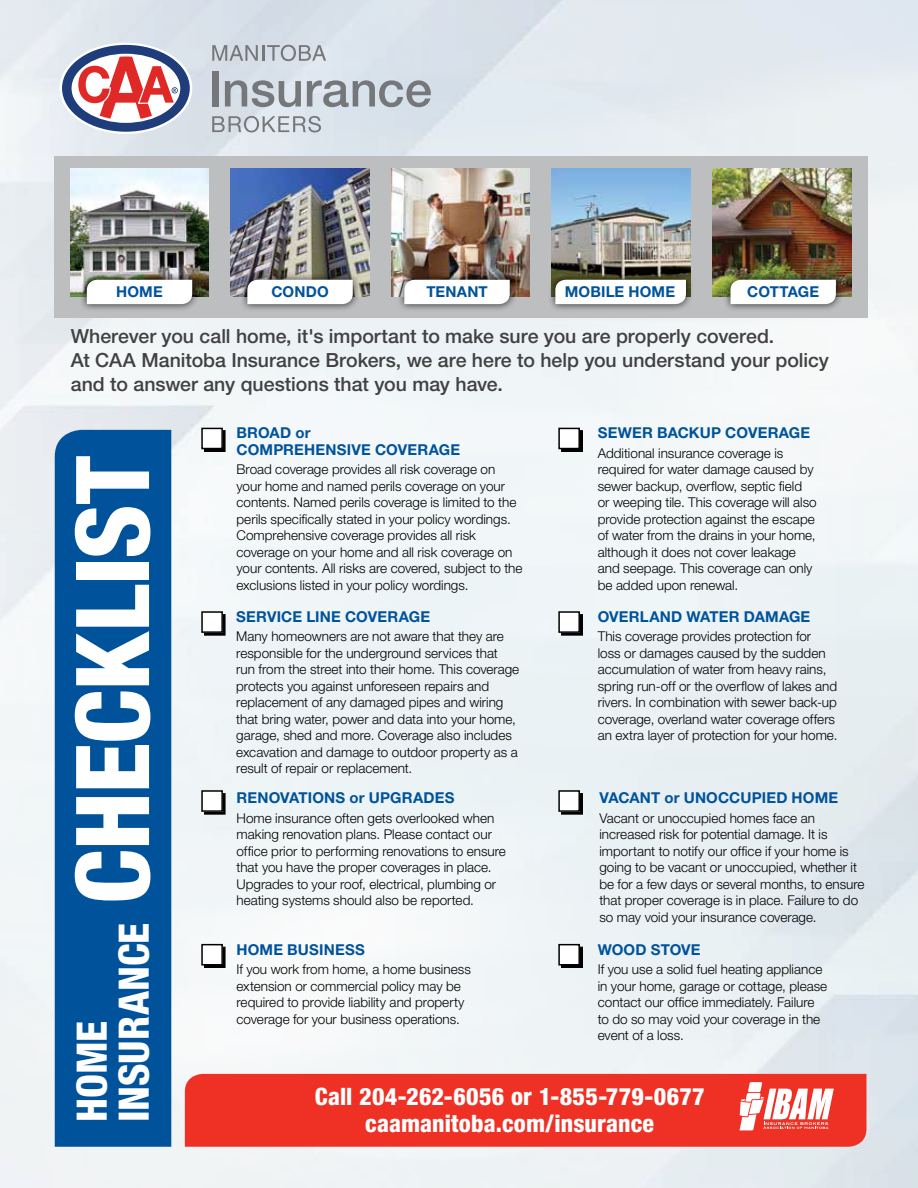
<style>
.page{position:relative;width:918px;height:1188px;background:#fff}
.page>*{position:absolute;margin:0;border:0;box-sizing:border-box;transform-origin:0 0}
.t1{font:800 condensed 102px "Helvetica Neue LT Std";letter-spacing:-.01em;color:#fff}
.t2{font:800 condensed 42px/42px "Helvetica Neue LT Std";letter-spacing:-.005em;color:#fff}
.t3{font:800 condensed 24px/27px "Helvetica Neue LT Std";letter-spacing:.01em;color:#fff;text-align:center}
.t4{font:500 19.5px/24px "Helvetica Neue LT Std";color:#414042}
.t5{font:700 15px/16.5px "Helvetica Neue LT Std";letter-spacing:.01em;color:#00539b}
.t6{font:300 13.5px/16.5px "Helvetica Neue LT Std";color:#000}
</style>
<div class="page">
<div style="left:54px;top:156px;width:813px;height:162px;background:#bcbec0"></div>
<img style="left:70px;top:169px;width:139px;height:127px">
<img style="left:231px;top:169px;width:138px;height:127px">
<img style="left:391px;top:169px;width:139px;height:127px">
<img style="left:552px;top:169px;width:138px;height:103px">
<img style="left:712px;top:169px;width:139px;height:127px">
<div style="left:79px;top:272px;width:121px;height:40px;background:#000;opacity:.75"></div>
<div style="left:87px;top:280px;width:105px;height:24px;background:#fff"></div>
<div style="left:240px;top:272px;width:120px;height:40px;background:#000;opacity:.75"></div>
<div style="left:247px;top:280px;width:106px;height:24px;background:#fff"></div>
<div style="left:396px;top:272px;width:121px;height:40px;background:#000;opacity:.75"></div>
<div style="left:404px;top:280px;width:106px;height:24px;background:#fff"></div>
<div style="left:723px;top:272px;width:121px;height:40px;background:#000;opacity:.75"></div>
<div style="left:730px;top:280px;width:106px;height:24px;background:#fff"></div>
<div style="left:548px;top:272px;width:146px;height:40px;background:#000;opacity:.75"></div>
<div style="left:555px;top:280px;width:131px;height:24px;background:#fff"></div>
<div style="left:55px;top:430px;width:116px;height:717px;background:#00539b"></div>
<div style="left:204px;top:430px;width:22px;height:22px;background:#000"></div>
<div style="left:202px;top:428px;width:20px;height:21px;background:#fff"></div>
<div style="left:201px;top:428px;width:22px;height:21px;border:2px solid #000"></div>
<div style="left:561px;top:430px;width:22px;height:22px;background:#000"></div>
<div style="left:559px;top:428px;width:20px;height:21px;background:#fff"></div>
<div style="left:558px;top:428px;width:22px;height:21px;border:2px solid #000"></div>
<div style="left:204px;top:614px;width:22px;height:22px;background:#000"></div>
<div style="left:202px;top:612px;width:20px;height:20px;background:#fff"></div>
<div style="left:201px;top:611px;width:22px;height:22px;border:2px solid #000"></div>
<div style="left:561px;top:614px;width:22px;height:22px;background:#000"></div>
<div style="left:559px;top:612px;width:20px;height:20px;background:#fff"></div>
<div style="left:558px;top:611px;width:22px;height:22px;border:2px solid #000"></div>
<div style="left:204px;top:793px;width:22px;height:22px;background:#000"></div>
<div style="left:202px;top:791px;width:20px;height:20px;background:#fff"></div>
<div style="left:201px;top:790px;width:22px;height:22px;border:2px solid #000"></div>
<div style="left:561px;top:793px;width:22px;height:22px;background:#000"></div>
<div style="left:559px;top:791px;width:20px;height:20px;background:#fff"></div>
<div style="left:558px;top:790px;width:22px;height:22px;border:2px solid #000"></div>
<div style="left:204px;top:947px;width:22px;height:21px;background:#000"></div>
<div style="left:202px;top:945px;width:20px;height:20px;background:#fff"></div>
<div style="left:201px;top:944px;width:22px;height:22px;border:2px solid #000"></div>
<div style="left:561px;top:947px;width:22px;height:21px;background:#000"></div>
<div style="left:559px;top:945px;width:20px;height:20px;background:#fff"></div>
<div style="left:558px;top:944px;width:22px;height:22px;border:2px solid #000"></div>
<div style="left:185px;top:1074px;width:681px;height:73px;background:#ee3124"></div>
<svg style="left:740px;top:1082px;width:94px;height:48px"></svg>
<div style="left:212px;top:71px;width:6px;height:35px;background:#76777b"></div>
<svg style="left:225px;top:80px;width:76px;height:27px;background:#a9aeb5"></svg>
<svg style="left:307px;top:80px;width:125px;height:27px;background:#abb0b7"></svg>
<svg style="left:59px;top:43px;width:133px;height:91px"></svg>
<div style="left:62px;top:45px;width:128px;height:87px;background:#1f3d7b;border-radius:50%"></div>
<div style="left:72px;top:54px;width:108px;height:69px;background:#fff;border-radius:50%"></div>
<svg style="left:78px;top:57px;width:100px;height:62px"></svg>
<svg style="left:212px;top:45px;width:114px;height:16px;background:#b4b9c1"></svg>
<svg style="left:212px;top:116px;width:109px;height:16px;background:#b9bfc5"></svg>
<p class="t5" style="left:116px;top:284px;width:48px">HOME</p>
<p class="t5" style="left:271px;top:284px;width:59px">CONDO</p>
<p class="t5" style="left:426px;top:284px;width:63px">TENANT</p>
<p class="t5" style="left:565px;top:284px;width:112px">MOBILE HOME</p>
<p class="t5" style="left:747px;top:284px;width:74px">COTTAGE</p>
<h3 class="t4" style="left:71px;top:324px;width:760px">Wherever you call home, it's important to make sure you are properly covered.<br>At CAA Manitoba Insurance Brokers, we are here to help you understand your policy and to answer any questions that you may have.</h3>
<h1 class="t1" style="left:50px;top:904px;width:450px;rotate:-90deg">CHECKLIST</h1>
<h2 class="t2" style="left:70px;top:1122px;width:201px;rotate:-90deg">HOME<br>INSURANCE</h2>
<p class="t5" style="left:237px;top:424px;width:225px">BROAD or<br>COMPREHENSIVE COVERAGE</p>
<p class="t6" style="left:237px;top:461px;width:287px">Broad coverage provides all risk coverage on your home and named perils coverage on your contents. Named perils coverage is limited to the perils specifically stated in your policy wordings.<br>Comprehensive coverage provides all risk coverage on your home and all risk coverage on your contents. All risks are covered, subject to the exclusions listed in your policy wordings.</p>
<p class="t5" style="left:236px;top:608px;width:195px">SERVICE LINE COVERAGE</p>
<p class="t6" style="left:236px;top:628px;width:284px">Many homeowners are not aware that they are responsible for the underground services that run from the street into their home. This coverage protects you against unforeseen repairs and replacement of any damaged pipes and wiring that bring water, power and data into your home, garage, shed and more. Coverage also includes excavation and damage to outdoor property as a result of repair or replacement.</p>
<p class="t5" style="left:237px;top:789px;width:220px">RENOVATIONS or UPGRADES</p>
<p class="t6" style="left:237px;top:809px;width:271px">Home insurance often gets overlooked when making renovation plans. Please contact our office prior to performing renovations to ensure that you have the proper coverages in place.<br>Upgrades to your roof, electrical, plumbing or heating systems should also be reported.</p>
<p class="t5" style="left:237px;top:941px;width:130px">HOME BUSINESS</p>
<p class="t6" style="left:237px;top:961px;width:236px">If you work from home, a home business extension or commercial policy may be required to provide liability and property coverage for your business operations.</p>
<p class="t5" style="left:598px;top:424px;width:214px">SEWER BACKUP COVERAGE</p>
<p class="t6" style="left:598px;top:445px;width:220px">Additional insurance coverage is required for water damage caused by sewer backup, overflow, septic field or weeping tile. This coverage will also provide protection against the escape of water from the drains in your home, although it does not cover leakage and seepage. This coverage can only be added upon renewal.</p>
<p class="t5" style="left:598px;top:608px;width:214px">OVERLAND WATER DAMAGE</p>
<p class="t6" style="left:598px;top:628px;width:241px">This coverage provides protection for loss or damages caused by the sudden accumulation of water from heavy rains, spring run-off or the overflow of lakes and rivers. In combination with sewer back-up coverage, overland water coverage offers an extra layer of protection for your home.</p>
<p class="t5" style="left:599px;top:789px;width:240px">VACANT or UNOCCUPIED HOME</p>
<p class="t6" style="left:599px;top:809px;width:267px">Vacant or unoccupied homes face an increased risk for potential damage. It is important to notify our office if your home is going to be vacant or unoccupied, whether it be for a few days or several months, to ensure that proper coverage is in place. Failure to do so may void your insurance coverage.</p>
<p class="t5" style="left:598px;top:941px;width:104px">WOOD STOVE</p>
<p class="t6" style="left:598px;top:961px;width:231px">If you use a solid fuel heating appliance in your home, garage or cottage, please contact our office immediately. Failure to do so may void your coverage in the event of a loss.</p>
<h3 class="t3" style="left:315px;top:1082px;width:391px">Call 204-262-6056 or 1-855-779-0677 caamanitoba.com/insurance</h3>
</div>
